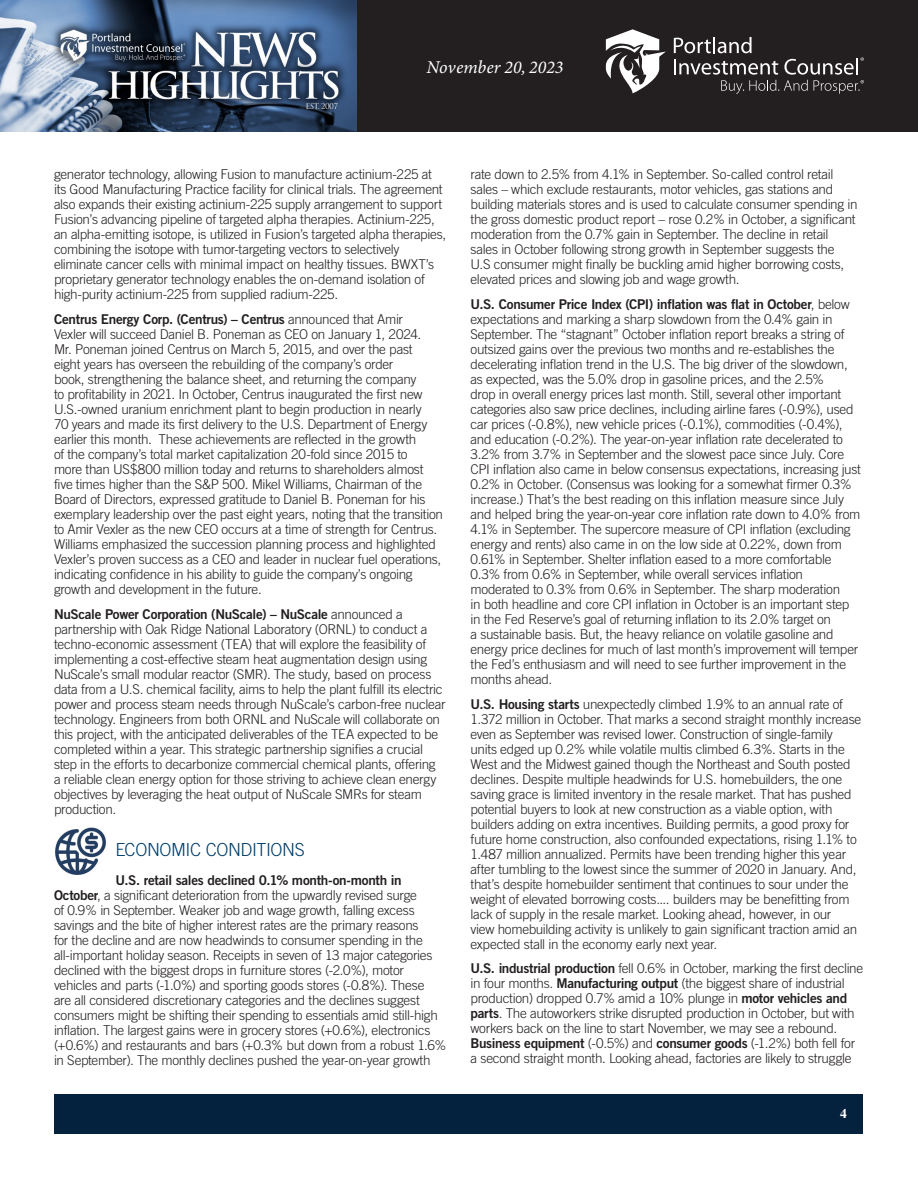
<style>
.page{position:relative;width:918px;height:1188px;background:#fff}
.page>*{position:absolute;margin:0;border:0;box-sizing:border-box;transform-origin:0 0}
.Article_-_Body{font:300 18px "Trade Gothic";letter-spacing:-.025em;color:#003e69}
.t1{font:italic 18px "Minion Variable Concept";color:#fff}
.Article_-_Body-2{font:300 13.5px/15px "Trade Gothic";letter-spacing:-.025em;color:#231f20}
.t2{font:700 13.5px "Times";color:#fff}
.s1{font-family:"Trade Gothic Bold Two";font-weight:400}
</style>
<div class="page">
<div style="left:356px;top:0;width:562px;height:132px;background:#231f20"></div>
<img style="left:0;top:0;width:356px;height:132px">
<svg style="left:674px;top:37px;width:190px;height:57px"></svg>
<svg style="left:606px;top:29px;width:60px;height:64px"></svg>
<div style="left:55px;top:1094px;width:808px;height:39px;background:#04213e"></div>
<img style="left:55px;top:827px;width:51px;height:48px">
<h1 class="t1" style="left:426px;top:55px;width:139px">November 20, 2023</h1>
<p class="Article_-_Body-2" style="left:54px;top:167px;width:394px">generator technology, allowing Fusion to manufacture actinium-225 at its Good Manufacturing Practice facility for clinical trials. The agreement also expands their existing actinium-225 supply arrangement to support Fusion’s advancing pipeline of targeted alpha therapies. Actinium-225, an alpha-emitting isotope, is utilized in Fusion’s targeted alpha therapies, combining the isotope with tumor-targeting vectors to selectively eliminate cancer cells with minimal impact on healthy tissues. BWXT’s proprietary generator technology enables the on-demand isolation of high-purity actinium-225 from supplied radium-225.</p>
<p class="Article_-_Body-2" style="left:54px;top:311px;width:391px"><span class="s1">Centrus Energy Corp. (Centrus) – Centrus</span> announced that Amir<br>Vexler will succeed Daniel B. Poneman as CEO on January 1, 2024.<br>Mr. Poneman joined Centrus on March 5, 2015, and over the past<br>eight years has overseen the rebuilding of the company’s order<br>book, strengthening the balance sheet, and returning the company<br>to profitability in 2021. In October, Centrus inaugurated the first new U.S.-owned uranium enrichment plant to begin production in nearly<br>70 years and made its first delivery to the U.S. Department of Energy earlier this month. These achievements are reflected in the growth<br>of the company’s total market capitalization 20-fold since 2015 to<br>more than US$800 million today and returns to shareholders almost five times higher than the S&amp;P 500. Mikel Williams, Chairman of the Board of Directors, expressed gratitude to Daniel B. Poneman for his exemplary leadership over the past eight years, noting that the transition to Amir Vexler as the new CEO occurs at a time of strength for Centrus.<br>Williams emphasized the succession planning process and highlighted Vexler’s proven success as a CEO and leader in nuclear fuel operations, indicating confidence in his ability to guide the company’s ongoing growth and development in the future.</p>
<p class="Article_-_Body-2" style="left:54px;top:606px;width:393px"><span class="s1">NuScale Power Corporation (NuScale) – NuScale</span> announced a partnership with Oak Ridge National Laboratory (ORNL) to conduct a techno-economic assessment (TEA) that will explore the feasibility of implementing a cost-effective steam heat augmentation design using NuScale’s small modular reactor (SMR). The study, based on process data from a U.S. chemical facility, aims to help the plant fulfill its electric power and process steam needs through NuScale’s carbon-free nuclear technology. Engineers from both ORNL and NuScale will collaborate on this project, with the anticipated deliverables of the TEA expected to be completed within a year. This strategic partnership signifies a crucial step in the efforts to decarbonize commercial chemical plants, offering a reliable clean energy option for those striving to achieve clean energy objectives by leveraging the heat output of NuScale SMRs for steam production.</p>
<p class="Article_-_Body" style="left:115px;top:839px;width:191px">ECONOMIC CONDITIONS</p>
<p class="Article_-_Body-2" style="left:54px;top:872px;width:394px;text-indent:62px"><span class="s1">U.S. retail sales declined 0.1% month-on-month in October</span>, a significant deterioration from the upwardly revised surge<br>of 0.9% in September. Weaker job and wage growth, falling excess savings and the bite of higher interest rates are the primary reasons<br>for the decline and are now headwinds to consumer spending in the all-important holiday season. Receipts in seven of 13 major categories declined with the biggest drops in furniture stores (-2.0%), motor vehicles and parts (-1.0%) and sporting goods stores (-0.8%). These<br>are all considered discretionary categories and the declines suggest consumers might be shifting their spending to essentials amid still-high inflation. The largest gains were in grocery stores (+0.6%), electronics (+0.6%) and restaurants and bars (+0.3% but down from a robust 1.6% in September). The monthly declines pushed the year-on-year growth</p>
<p class="Article_-_Body-2" style="left:471px;top:167px;width:388px">rate down to 2.5% from 4.1% in September. So-called control retail sales – which exclude restaurants, motor vehicles, gas stations and building materials stores and is used to calculate consumer spending in the gross domestic product report – rose 0.2% in October, a significant moderation from the 0.7% gain in September. The decline in retail sales in October following strong growth in September suggests the U.S consumer might finally be buckling amid higher borrowing costs, elevated prices and slowing job and wage growth.</p>
<p class="Article_-_Body-2" style="left:471px;top:296px;width:392px"><span class="s1">U.S. Consumer Price Index (CPI) inflation was flat in October</span>, below expectations and marking a sharp slowdown from the 0.4% gain in September. The “stagnant” October inflation report breaks a string of outsized gains over the previous two months and re-establishes the decelerating inflation trend in the U.S. The big driver of the slowdown, as expected, was the 5.0% drop in gasoline prices, and the 2.5%<br>drop in overall energy prices last month. Still, several other important categories also saw price declines, including airline fares (-0.9%), used car prices (-0.8%), new vehicle prices (-0.1%), commodities (-0.4%), and education (-0.2%). The year-on-year inflation rate decelerated to 3.2% from 3.7% in September and the slowest pace since July. Core CPI inflation also came in below consensus expectations, increasing just 0.2% in October. (Consensus was looking for a somewhat firmer 0.3% increase.) That’s the best reading on this inflation measure since July and helped bring the year-on-year core inflation rate down to 4.0% from 4.1% in September. The supercore measure of CPI inflation (excluding energy and rents) also came in on the low side at 0.22%, down from 0.61% in September. Shelter inflation eased to a more comfortable 0.3% from 0.6% in September, while overall services inflation moderated to 0.3% from 0.6% in September. The sharp moderation<br>in both headline and core CPI inflation in October is an important step in the Fed Reserve’s goal of returning inflation to its 2.0% target on<br>a sustainable basis. But, the heavy reliance on volatile gasoline and energy price declines for much of last month’s improvement will temper the Fed’s enthusiasm and will need to see further improvement in the months ahead.</p>
<p class="Article_-_Body-2" style="left:471px;top:696px;width:392px"><span class="s1">U.S. Housing starts</span> unexpectedly climbed 1.9% to an annual rate of 1.372 million in October. That marks a second straight monthly increase even as September was revised lower. Construction of single-family units edged up 0.2% while volatile multis climbed 6.3%. Starts in the West and the Midwest gained though the Northeast and South posted declines. Despite multiple headwinds for U.S. homebuilders, the one saving grace is limited inventory in the resale market. That has pushed potential buyers to look at new construction as a viable option, with builders adding on extra incentives. Building permits, a good proxy for future home construction, also confounded expectations, rising 1.1% to 1.487 million annualized. Permits have been trending higher this year after tumbling to the lowest since the summer of 2020 in January. And, that’s despite homebuilder sentiment that continues to sour under the weight of elevated borrowing costs.... builders may be benefitting from lack of supply in the resale market. Looking ahead, however, in our<br>view homebuilding activity is unlikely to gain significant traction amid an expected stall in the economy early next year.</p>
<p class="Article_-_Body-2" style="left:471px;top:961px;width:394px"><span class="s1">U.S. industrial production</span> fell 0.6% in October, marking the first decline in four months. <span class="s1">Manufacturing output</span> (the biggest share of industrial production) dropped 0.7% amid a 10% plunge in <span class="s1">motor vehicles and parts</span>. The autoworkers strike disrupted production in October, but with workers back on the line to start November, we may see a rebound.<br><span class="s1">Business equipment</span> (-0.5%) and <span class="s1">consumer goods</span> (-1.2%) both fell for a second straight month. Looking ahead, factories are likely to struggle</p>
<p class="t2" style="left:840px;top:1100px;width:8px">4</p>
</div>
